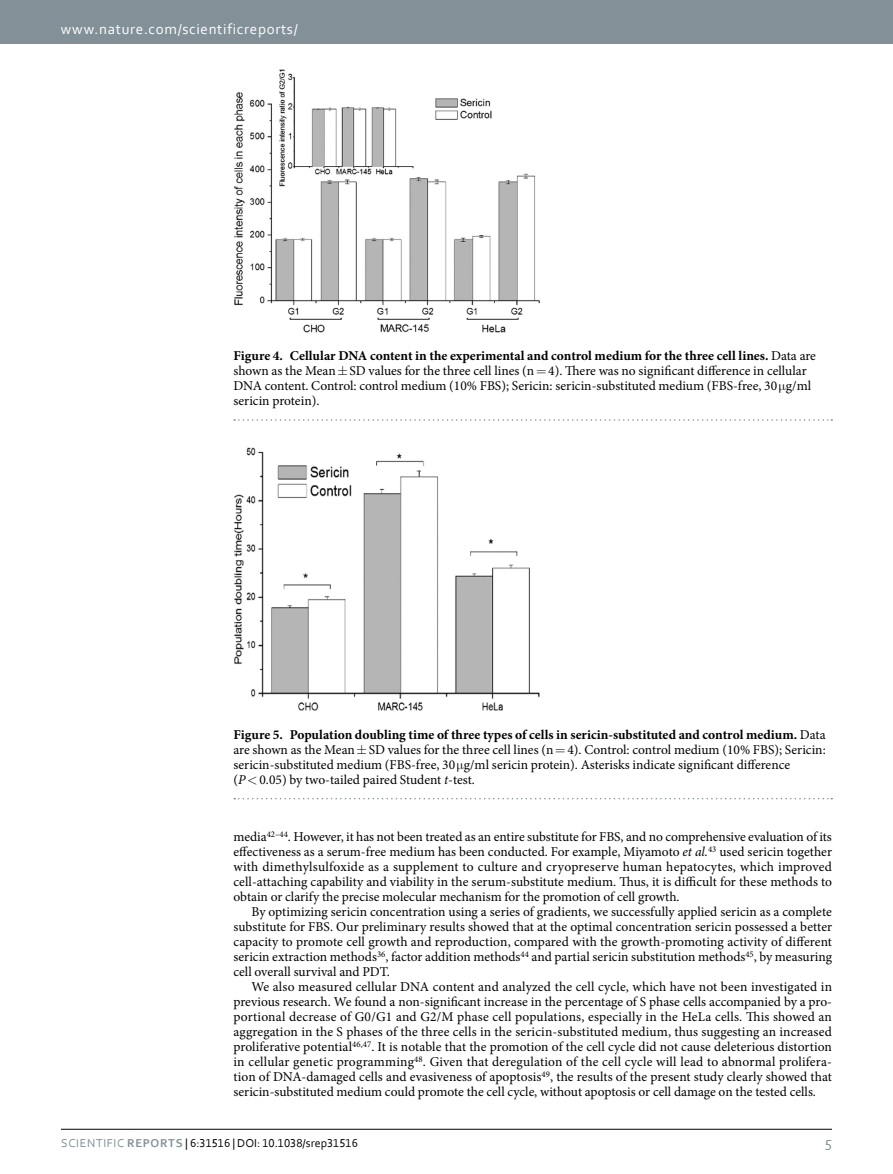
<style>
.page{position:relative;width:893px;height:1174px;background:#fff}
.page>*{position:absolute;margin:0;border:0;box-sizing:border-box;transform-origin:0 0}
.t1{font:15px "Corbel";letter-spacing:.045em;color:#fff}
.t2{font:15px "Corbel";color:#839097}
.t3{font:13.5px/15px "Minion Pro";color:#000;text-align:justify}
.t4{font:12px "Corbel";color:#000}
.s1{font-weight:700}
.s2{font-style:italic}
.s3{color:#839097}
.s4{font-weight:700;color:#839097}
</style>
<div class="page">
<div style="left:0;top:0;width:893px;height:43px;background:#839097"></div>
<hr style="left:61px;top:1129px;width:771px;height:1px;background:#000">
<img style="left:234px;top:70px;width:305px;height:262px">
<svg style="left:234px;top:419px;width:598px;height:2px"></svg>
<img style="left:234px;top:448px;width:305px;height:263px">
<svg style="left:234px;top:798px;width:598px;height:1px"></svg>
<p class="t1" style="left:61px;top:19px;width:238px">www.nature.com/scientificreports/</p>
<p class="t3" style="left:233px;top:348px;width:584px;text-align:left"><span class="s1">Figure 4. Cellular DNA content in the experimental and control medium for the three cell lines.</span> Data are shown as the Mean SD values for the three cell lines (n 4). There was no significant difference in cellular DNA content. Control: control medium (10% FBS); Sericin: sericin-substituted medium (FBS-free, 30 g/ml sericin protein).</p>
<p class="t3" style="left:233px;top:727px;width:594px;text-align:left"><span class="s1">Figure 5. Population doubling time of three types of cells in sericin-substituted and control medium.</span> Data are shown as the Mean SD values for the three cell lines (n 4). Control: control medium (10% FBS); Sericin: sericin-substituted medium (FBS-free, 30 g/ml sericin protein). Asterisks indicate significant difference<br>(<span class="s2">P</span> 0.05) by two-tailed paired Student <span class="s2">t</span>-test.</p>
<p class="t3" style="left:233px;top:829px;width:600px">media<sup>42–44</sup>. However, it has not been treated as an entire substitute for FBS, and no comprehensive evaluation of its effectiveness as a serum-free medium has been conducted. For example, Miyamoto <span class="s2">et al.</span><sup>43</sup> used sericin together with dimethylsulfoxide as a supplement to culture and cryopreserve human hepatocytes, which improved cell-attaching capability and viability in the serum-substitute medium. Thus, it is difficult for these methods to obtain or clarify the precise molecular mechanism for the promotion of cell growth.</p>
<p class="t3" style="left:233px;top:904px;width:600px;text-indent:18px">By optimizing sericin concentration using a series of gradients, we successfully applied sericin as a complete substitute for FBS. Our preliminary results showed that at the optimal concentration sericin possessed a better capacity to promote cell growth and reproduction, compared with the growth-promoting activity of different sericin extraction methods<sup>36</sup>, factor addition methods<sup>44</sup> and partial sericin substitution methods<sup>45</sup>, by measuring cell overall survival and PDT.</p>
<p class="t3" style="left:233px;top:979px;width:600px;text-indent:18px">We also measured cellular DNA content and analyzed the cell cycle, which have not been investigated in previous research. We found a non-significant increase in the percentage of S phase cells accompanied by a pro&shy;portional decrease of G0/G1 and G2/M phase cell populations, especially in the HeLa cells. This showed an aggregation in the S phases of the three cells in the sericin-substituted medium, thus suggesting an increased proliferative potential<sup>46,47</sup>. It is notable that the promotion of the cell cycle did not cause deleterious distortion in cellular genetic programming<sup>48</sup>. Given that deregulation of the cell cycle will lead to abnormal prolifera&shy;tion of DNA-damaged cells and evasiveness of apoptosis<sup>49</sup>, the results of the present study clearly showed that sericin-substituted medium could promote the cell cycle, without apoptosis or cell damage on the tested cells.</p>
<p class="t4" style="left:61px;top:1135px;width:298px"><span class="s3">Scientific</span> <span class="s4">REPORTS</span> | 6:31516 | DOI: 10.1038/srep31516</p>
<p class="t2" style="left:825px;top:1132px;width:9px">5</p>
</div>
